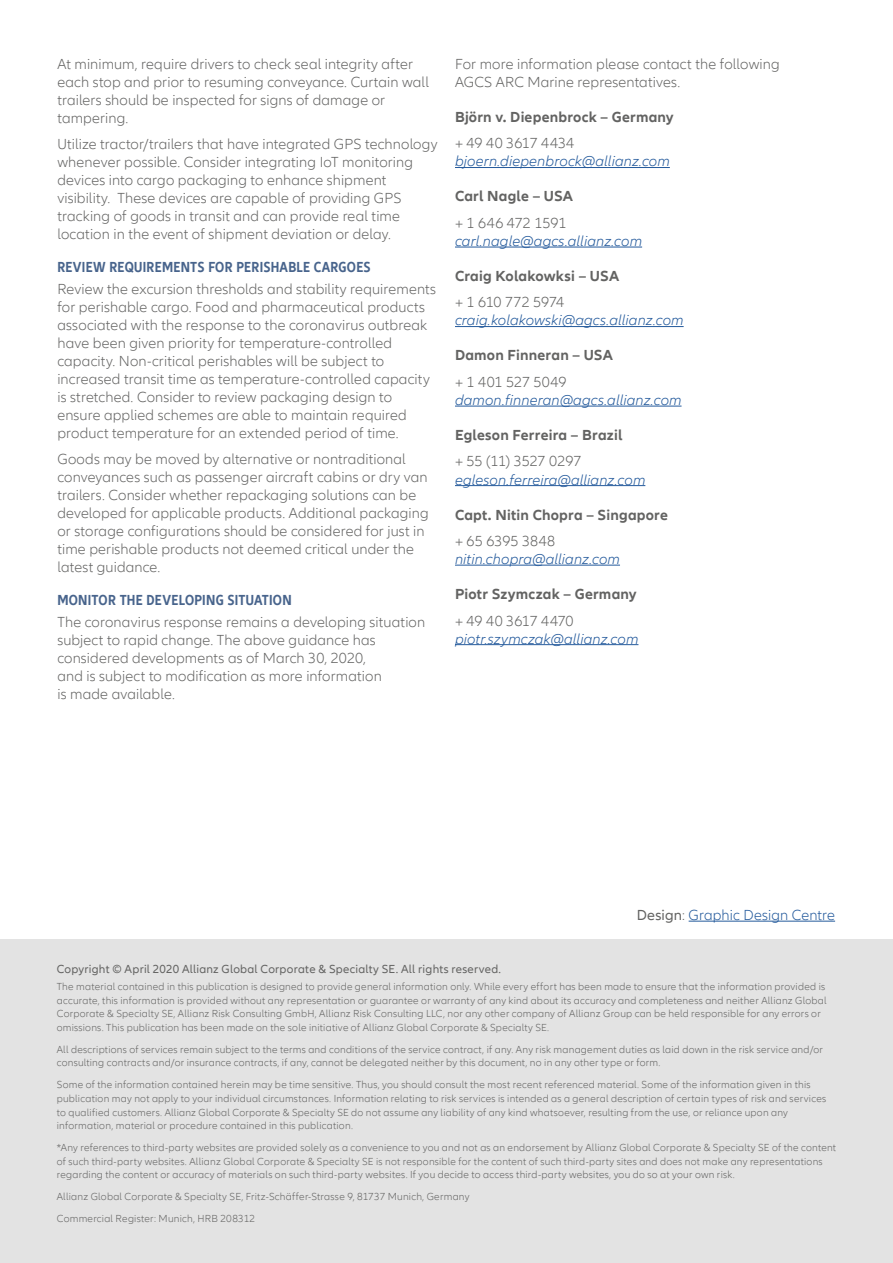
<style>
.page{position:relative;width:893px;height:1263px;background:#fff}
.page>*{position:absolute;margin:0;border:0;box-sizing:border-box;transform-origin:0 0}
.t1{font:300 15px/18px "Allianz Neo";letter-spacing:.01em;color:#636362}
.t2{font:italic 300 15px "Allianz Neo";letter-spacing:.01em;color:#245a9c}
.t3{font:700 15px "Allianz Neo";letter-spacing:.015em;color:#636362}
.t4{font:700 condensed 15px "Allianz Neo";letter-spacing:.02em;color:#48648c}
.t5{font:300 15px "Allianz Neo";letter-spacing:.005em;color:#245a9c}
.t6{font:300 15px "Allianz Neo";letter-spacing:-.01em;color:#636362}
.t7{font:12px "Allianz Neo";letter-spacing:.02em;color:#636362}
.t8{font:300 10.5px/13.5px "Allianz Neo";letter-spacing:.02em;color:#636362}
.s1{font-weight:400;color:#636362}
.s2{color:#636362}
</style>
<div class="page">
<hr style="left:455px;top:167px;width:215px;height:1px;background:#245a9c">
<hr style="left:455px;top:247px;width:187px;height:1px;background:#245a9c">
<hr style="left:455px;top:326px;width:229px;height:1px;background:#245a9c">
<hr style="left:455px;top:406px;width:227px;height:1px;background:#245a9c">
<hr style="left:455px;top:485px;width:190px;height:1px;background:#245a9c">
<hr style="left:455px;top:565px;width:165px;height:1px;background:#245a9c">
<hr style="left:455px;top:644px;width:183px;height:1px;background:#245a9c">
<hr style="left:689px;top:921px;width:146px;height:1px;background:#245a9c">
<div style="left:0;top:939px;width:893px;height:324px;background:#e3e3e3"></div>
<h1 class="t1" style="left:57px;top:55px;width:373px">At minimum, require drivers to check seal integrity after each stop and prior to resuming conveyance. Curtain wall trailers should be inspected for signs of damage or tampering.</h1>
<p class="t1" style="left:57px;top:136px;width:382px">Utilize tractor/trailers that have integrated GPS technology whenever possible. Consider integrating IoT monitoring devices into cargo packaging to enhance shipment visibility. These devices are capable of providing GPS tracking of goods in transit and can provide real time location in the event of shipment deviation or delay.</p>
<h1 class="t4" style="left:57px;top:258px;width:315px">REVIEW REQUIREMENTS FOR PERISHABLE CARGOES</h1>
<p class="t1" style="left:57px;top:280px;width:380px">Review the excursion thresholds and stability requirements for perishable cargo. Food and pharmaceutical products associated with the response to the coronavirus outbreak have been given priority for temperature-controlled capacity. Non-critical perishables will be subject to increased transit time as temperature-controlled capacity is stretched. Consider to review packaging design to ensure applied schemes are able to maintain required product temperature for an extended period of time.</p>
<p class="t1" style="left:57px;top:451px;width:373px">Goods may be moved by alternative or nontraditional conveyances such as passenger aircraft cabins or dry van trailers. Consider whether repackaging solutions can be developed for applicable products. Additional packaging or storage configurations should be considered for just in time perishable products not deemed critical under the latest guidance.</p>
<h1 class="t4" style="left:57px;top:591px;width:236px">MONITOR THE DEVELOPING SITUATION</h1>
<h1 class="t1" style="left:57px;top:613px;width:369px">The coronavirus response remains a developing situation subject to rapid change. The above guidance has considered developments as of March 30, 2020,<br>and is subject to modification as more information<br>is made available.</h1>
<h1 class="t1" style="left:455px;top:55px;width:326px">For more information please contact the following<br>AGCS ARC Marine representatives.</h1>
<h1 class="t3" style="left:455px;top:108px;width:220px">Björn v. Diepenbrock – Germany</h1>
<h1 class="t1" style="left:455px;top:135px;width:121px">+ 49 40 3617 4434</h1>
<h1 class="t2" style="left:455px;top:153px;width:216px">bjoern.diepenbrock@allianz.com</h1>
<h1 class="t3" style="left:455px;top:188px;width:120px">Carl Nagle – USA</h1>
<h1 class="t1" style="left:455px;top:214px;width:113px">+ 1 646 472 1591</h1>
<h1 class="t2" style="left:455px;top:232px;width:189px">carl.nagle@agcs.allianz.com</h1>
<h1 class="t3" style="left:455px;top:267px;width:166px">Craig Kolakowksi – USA</h1>
<h1 class="t6" style="left:455px;top:294px;width:111px">+ 1 610 772 5974</h1>
<h1 class="t2" style="left:455px;top:312px;width:230px">craig.kolakowski@agcs.allianz.com</h1>
<h1 class="t3" style="left:455px;top:347px;width:159px">Damon Finneran – USA</h1>
<h1 class="t1" style="left:455px;top:373px;width:113px">+ 1 401 527 5049</h1>
<h1 class="t2" style="left:455px;top:391px;width:228px">damon.finneran@agcs.allianz.com</h1>
<h1 class="t3" style="left:455px;top:426px;width:169px">Egleson Ferreira – Brazil</h1>
<h1 class="t1" style="left:455px;top:453px;width:128px">+ 55 (11) 3527 0297</h1>
<h1 class="t2" style="left:455px;top:471px;width:192px">egleson.ferreira@allianz.com</h1>
<h1 class="t3" style="left:455px;top:506px;width:215px">Capt. Nitin Chopra – Singapore</h1>
<h1 class="t1" style="left:455px;top:532px;width:102px">+ 65 6395 3848</h1>
<h1 class="t2" style="left:455px;top:551px;width:167px">nitin.chopra@allianz.com</h1>
<h1 class="t3" style="left:455px;top:585px;width:183px">Piotr Szymczak – Germany</h1>
<h1 class="t6" style="left:455px;top:612px;width:120px">+ 49 40 3617 4470</h1>
<h1 class="t2" style="left:455px;top:630px;width:185px">piotr.szymczak@allianz.com</h1>
<h1 class="t5" style="left:637px;top:906px;width:200px"><span class="s1">Design</span><span class="s2">:</span> Graphic Design Centre</h1>
<p class="t7" style="left:57px;top:962px;width:446px">Copyright © April 2020 Allianz Global Corporate &amp; Specialty SE. All rights reserved.</p>
<p class="t8" style="left:57px;top:980px;width:771px">The material contained in this publication is designed to provide general information only. While every effort has been made to ensure that the information provided is accurate, this information is provided without any representation or guarantee or warranty of any kind about its accuracy and completeness and neither Allianz Global Corporate &amp; Specialty SE, Allianz Risk Consulting GmbH, Allianz Risk Consulting LLC, nor any other company of Allianz Group can be held responsible for any errors or omissions. This publication has been made on the sole initiative of Allianz Global Corporate &amp; Specialty SE.</p>
<p class="t8" style="left:57px;top:1043px;width:768px">All descriptions of services remain subject to the terms and conditions of the service contract, if any. Any risk management duties as laid down in the risk service and/or consulting contracts and/or insurance contracts, if any, cannot be delegated neither by this document, no in any other type or form.</p>
<p class="t8" style="left:57px;top:1078px;width:771px">Some of the information contained herein may be time sensitive. Thus, you should consult the most recent referenced material. Some of the information given in this publication may not apply to your individual circumstances. Information relating to risk services is intended as a general description of certain types of risk and services to qualified customers. Allianz Global Corporate &amp; Specialty SE do not assume any liability of any kind whatsoever, resulting from the use, or reliance upon any information, material or procedure contained in this publication.</p>
<p class="t8" style="left:57px;top:1141px;width:781px">*Any references to third-party websites are provided solely as a convenience to you and not as an endorsement by Allianz Global Corporate &amp; Specialty SE of the content of such third-party websites. Allianz Global Corporate &amp; Specialty SE is not responsible for the content of such third-party sites and does not make any representations regarding the content or accuracy of materials on such third-party websites. If you decide to access third-party websites, you do so at your own risk.</p>
<p class="t8" style="left:57px;top:1186px;width:414px;line-height:22px">Allianz Global Corporate &amp; Specialty SE, Fritz-Schäffer-Strasse 9, 81737 Munich, Germany<br>Commercial Register: Munich, HRB 208312</p>
</div>
